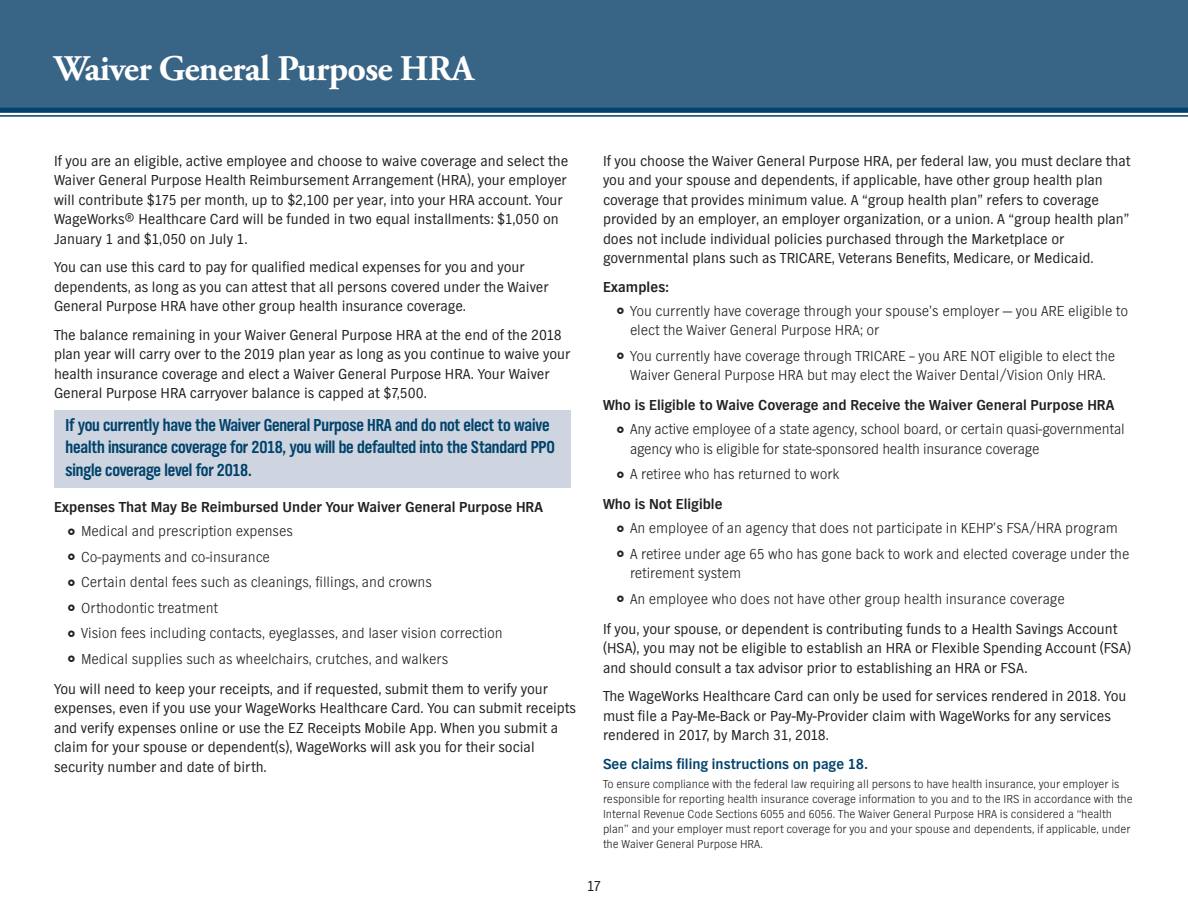
<style>
.page{position:relative;width:1188px;height:918px;background:#fff}
.page>*{position:absolute;margin:0;border:0;box-sizing:border-box;transform-origin:0 0}
.Wave_Head{font:700 36px "Adobe Garamond Pro";letter-spacing:-.02em;color:#fff}
.t1{font:700 18px/22.5px "TV Nord Cond EF";letter-spacing:-.01em;color:#00426b}
.Body_copy{font:15px/19.5px "TV Nord EF";color:#231f20}
.t2{font:300 15px/19.5px "TV Nord EF";color:#231f20}
.Body_copy-2{font:700 15px "TV Nord EF";color:#231f20}
.Body_copy-3{font:700 15px "TV Nord EF";color:#00426b}
.Disclaimer_Note{font:300 12px/15px "TV Nord EF";color:#231f20}
</style>
<div class="page">
<svg style="left:0;top:112px;width:1188px;height:1px"></svg>
<div style="left:0;top:0;width:1188px;height:112px;background:#386486"></div>
<hr style="left:0;top:108px;width:1188px;height:4px;background:#00426b">
<hr style="left:0;top:115px;width:1188px;height:2px;background:#00426b">
<div style="left:54px;top:411px;width:517px;height:77px;background:#cfd5e0"></div>
<p class="Wave_Head" style="left:54px;top:48px;width:421px">Waiver General Purpose HRA</p>
<p class="Body_copy" style="left:54px;top:151px;width:516px">If you are an eligible, active employee and choose to waive coverage and select the Waiver General Purpose Health Reimbursement Arrangement (HRA), your employer will contribute $175 per month, up to $2,100 per year, into your HRA account. Your WageWorks® Healthcare Card will be funded in two equal installments: $1,050 on January 1 and $1,050 on July 1.</p>
<p class="Body_copy" style="left:54px;top:258px;width:496px">You can use this card to pay for qualified medical expenses for you and your dependents, as long as you can attest that all persons covered under the Waiver<br>General Purpose HRA have other group health insurance coverage.</p>
<p class="Body_copy" style="left:54px;top:325px;width:518px">The balance remaining in your Waiver General Purpose HRA at the end of the 2018 plan year will carry over to the 2019 plan year as long as you continue to waive your health insurance coverage and elect a Waiver General Purpose HRA. Your Waiver General Purpose HRA carryover balance is capped at $7,500.</p>
<p class="t1" style="left:66px;top:414px;width:491px">If you currently have the Waiver General Purpose HRA and do not elect to waive health insurance coverage for 2018, you will be defaulted into the Standard PPO single coverage level for 2018.</p>
<p class="Body_copy-2" style="left:54px;top:499px;width:490px">Expenses That May Be Reimbursed Under Your Waiver General Purpose HRA</p>
<p class="t2" style="left:81px;top:522px;width:214px">Medical and prescription expenses</p>
<p class="t2" style="left:81px;top:547px;width:190px">Co-payments and co-insurance</p>
<p class="t2" style="left:81px;top:573px;width:352px">Certain dental fees such as cleanings, fillings, and crowns</p>
<p class="t2" style="left:81px;top:598px;width:139px">Orthodontic treatment</p>
<p class="t2" style="left:81px;top:624px;width:423px">Vision fees including contacts, eyeglasses, and laser vision correction</p>
<p class="t2" style="left:81px;top:649px;width:369px">Medical supplies such as wheelchairs, crutches, and walkers</p>
<p class="Body_copy" style="left:54px;top:679px;width:524px">You will need to keep your receipts, and if requested, submit them to verify your expenses, even if you use your WageWorks Healthcare Card. You can submit receipts and verify expenses online or use the EZ Receipts Mobile App. When you submit a claim for your spouse or dependent(s), WageWorks will ask you for their social security number and date of birth.</p>
<p class="Body_copy" style="left:603px;top:151px;width:529px">If you choose the Waiver General Purpose HRA, per federal law, you must declare that you and your spouse and dependents, if applicable, have other group health plan coverage that provides minimum value. A “group health plan” refers to coverage provided by an employer, an employer organization, or a union. A “group health plan” does not include individual policies purchased through the Marketplace or governmental plans such as TRICARE, Veterans Benefits, Medicare, or Medicaid.</p>
<p class="Body_copy-2" style="left:603px;top:279px;width:67px">Examples:</p>
<p class="t2" style="left:630px;top:301px;width:500px">You currently have coverage through your spouse’s employer — you ARE eligible to elect the Waiver General Purpose HRA; or</p>
<p class="t2" style="left:630px;top:346px;width:487px">You currently have coverage through TRICARE – you ARE NOT eligible to elect the<br>Waiver General Purpose HRA but may elect the Waiver Dental/Vision Only HRA.</p>
<p class="Body_copy-2" style="left:603px;top:397px;width:513px">Who is Eligible to Waive Coverage and Receive the Waiver General Purpose HRA</p>
<p class="t2" style="left:630px;top:420px;width:496px">Any active employee of a state agency, school board, or certain quasi-governmental agency who is eligible for state-sponsored health insurance coverage</p>
<p class="t2" style="left:630px;top:465px;width:211px">A retiree who has returned to work</p>
<p class="Body_copy-2" style="left:603px;top:496px;width:121px">Who is Not Eligible</p>
<p class="t2" style="left:630px;top:519px;width:490px">An employee of an agency that does not participate in KEHP’s FSA/HRA program</p>
<p class="t2" style="left:630px;top:544px;width:501px">A retiree under age 65 who has gone back to work and elected coverage under the retirement system</p>
<p class="t2" style="left:630px;top:589px;width:436px">An employee who does not have other group health insurance coverage</p>
<p class="Body_copy" style="left:603px;top:619px;width:530px">If you, your spouse, or dependent is contributing funds to a Health Savings Account (HSA), you may not be eligible to establish an HRA or Flexible Spending Account (FSA) and should consult a tax advisor prior to establishing an HRA or FSA.</p>
<p class="Body_copy" style="left:603px;top:687px;width:525px">The WageWorks Healthcare Card can only be used for services rendered in 2018. You must file a Pay-Me-Back or Pay-My-Provider claim with WageWorks for any services rendered in 2017, by March 31, 2018.</p>
<p class="Body_copy-3" style="left:603px;top:756px;width:266px">See claims filing instructions on page 18.</p>
<p class="Disclaimer_Note" style="left:603px;top:777px;width:531px">To ensure compliance with the federal law requiring all persons to have health insurance, your employer is responsible for reporting health insurance coverage information to you and to the IRS in accordance with the Internal Revenue Code Sections 6055 and 6056. The Waiver General Purpose HRA is considered a “health plan” and your employer must report coverage for you and your spouse and dependents, if applicable, under the Waiver General Purpose HRA.</p>
<p class="Body_copy" style="left:587px;top:876px;width:16px">17</p>
</div>
